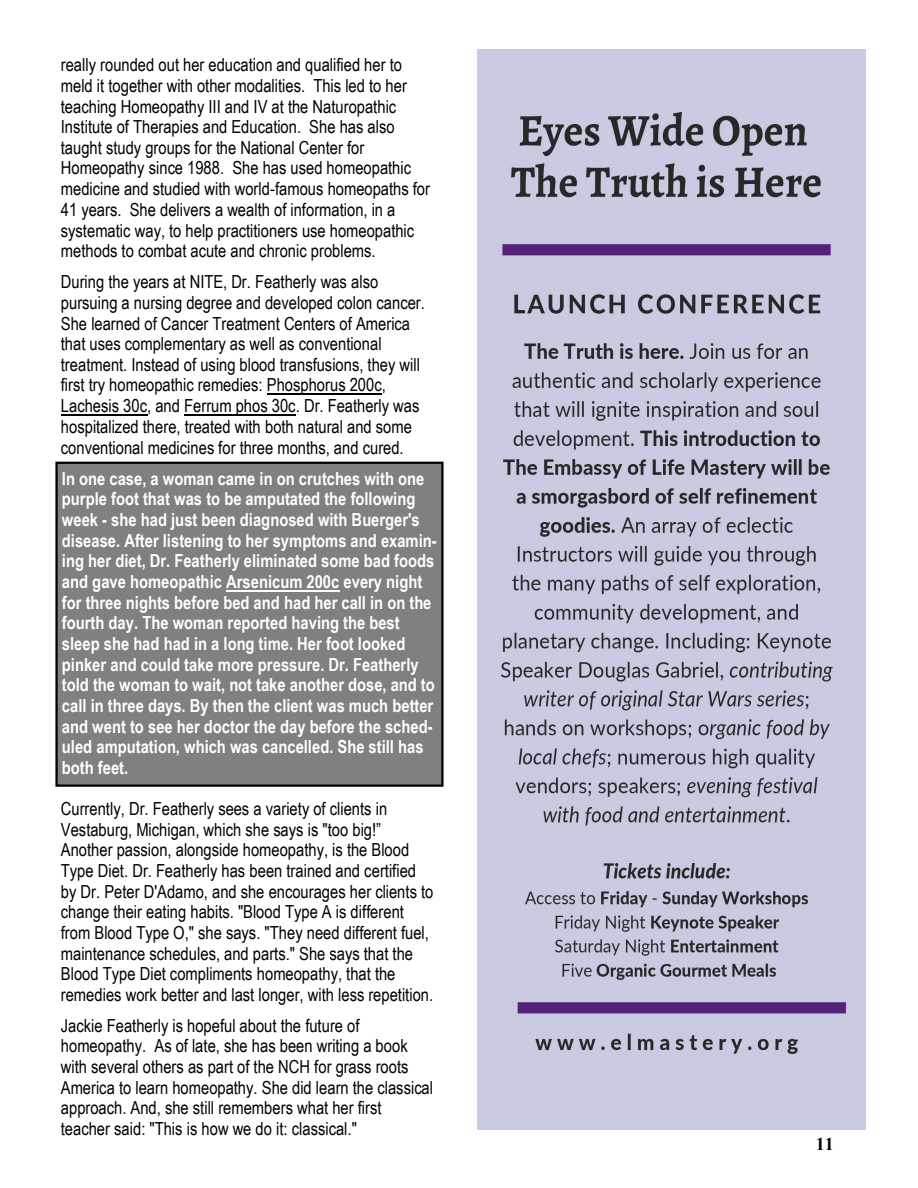
<style>
.page{position:relative;width:918px;height:1188px;background:#fff}
.page>*{position:absolute;margin:0;border:0;box-sizing:border-box;transform-origin:0 0}
.t1{font:18px/20.7px "Arial Narrow";color:#000}
.t2{font:700 18px/20.7px "Arial Narrow";color:#fff}
.t3{font:700 18px "Times New Roman";color:#000}
</style>
<div class="page">
<hr style="left:267px;top:393px;width:115px;height:2px;background:#000">
<hr style="left:61px;top:414px;width:86px;height:1px;background:#000">
<hr style="left:184px;top:414px;width:112px;height:1px;background:#000">
<div style="left:57px;top:463px;width:385px;height:323px;background:#808080"></div>
<div style="left:55px;top:462px;width:389px;height:325px;border:2px solid #000"></div>
<hr style="left:226px;top:590px;width:113px;height:1px;background:#fff">
<img style="left:478px;top:50px;width:388px;height:1080px">
<p class="t1" style="left:61px;top:54px;width:371px">really rounded out her education and qualified her to meld it together with other modalities. This led to her teaching Homeopathy III and IV at the Naturopathic Institute of Therapies and Education. She has also taught study groups for the National Center for Homeopathy since 1988. She has used homeopathic medicine and studied with world-famous homeopaths for 41 years. She delivers a wealth of information, in a systematic way, to help practitioners use homeopathic methods to combat acute and chronic problems.</p>
<p class="t1" style="left:61px;top:271px;width:366px">During the years at NITE, Dr. Featherly was also pursuing a nursing degree and developed colon cancer.<br>She learned of Cancer Treatment Centers of America that uses complementary as well as conventional treatment. Instead of using blood transfusions, they will first try homeopathic remedies: Phosphorus 200c, Lachesis 30c, and Ferrum phos 30c. Dr. Featherly was hospitalized there, treated with both natural and some conventional medicines for three months, and cured.</p>
<p class="t2" style="left:62px;top:467px;width:376px">In one case, a woman came in on crutches with one purple foot that was to be amputated the following week - she had just been diagnosed with Buerger's disease. After listening to her symptoms and examin&shy;ing her diet, Dr. Featherly eliminated some bad foods and gave homeopathic Arsenicum 200c every night for three nights before bed and had her call in on the fourth day. The woman reported having the best sleep she had had in a long time. Her foot looked pinker and could take more pressure. Dr. Featherly told the woman to wait, not take another dose, and to call in three days. By then the client was much better and went to see her doctor the day before the sched&shy;uled amputation, which was cancelled. She still has both feet.</p>
<p class="t1" style="left:61px;top:798px;width:374px">Currently, Dr. Featherly sees a variety of clients in Vestaburg, Michigan, which she says is "too big!” Another passion, alongside homeopathy, is the Blood Type Diet. Dr. Featherly has been trained and certified by Dr. Peter D'Adamo, and she encourages her clients to change their eating habits. "Blood Type A is different from Blood Type O," she says. "They need different fuel, maintenance schedules, and parts." She says that the Blood Type Diet compliments homeopathy, that the remedies work better and last longer, with less repetition.</p>
<p class="t1" style="left:61px;top:1014px;width:374px">Jackie Featherly is hopeful about the future of homeopathy. As of late, she has been writing a book with several others as part of the NCH for grass roots America to learn homeopathy. She did learn the classical approach. And, she still remembers what her first teacher said: "This is how we do it: classical."</p>
<p class="t3" style="left:816px;top:1131px;width:19px">11</p>
</div>
